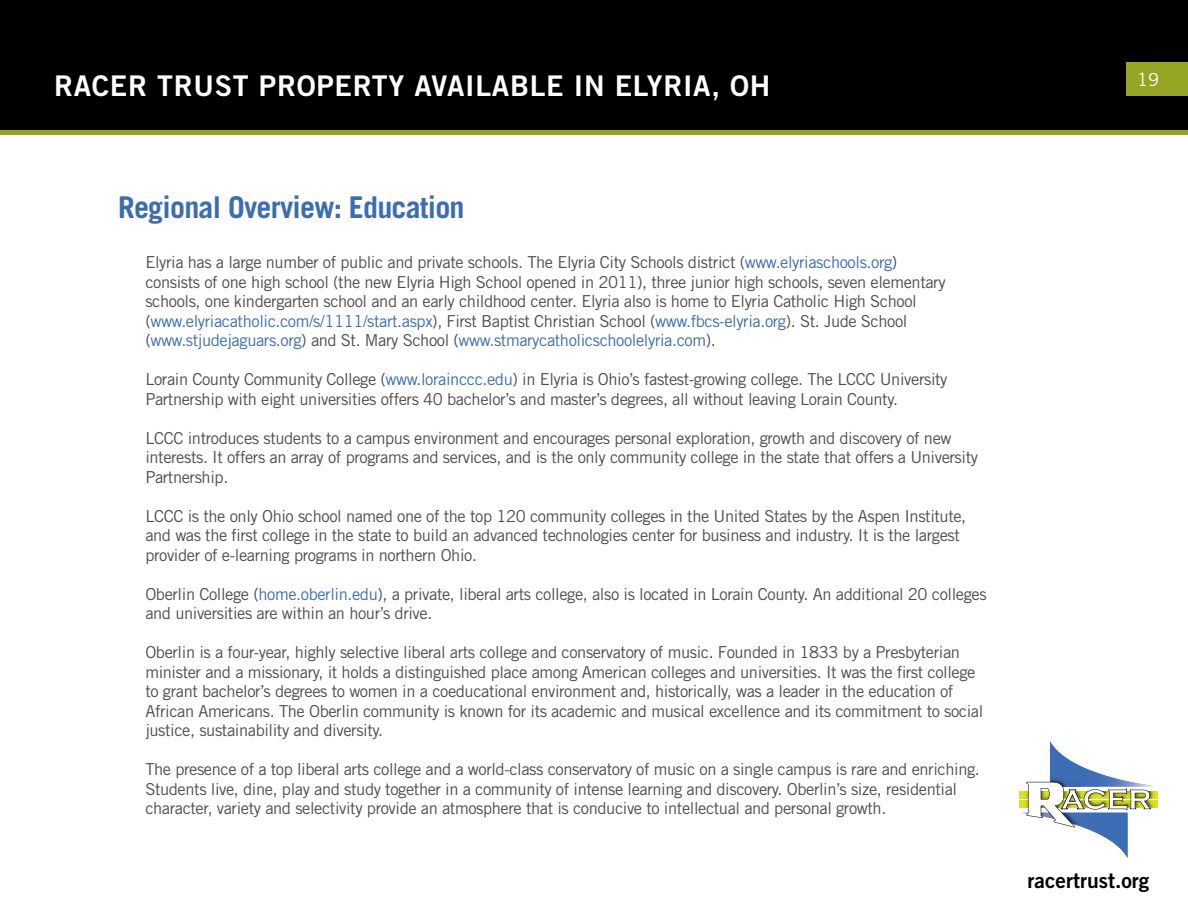
<style>
.page{position:relative;width:1188px;height:918px;background:#fff}
.page>*{position:absolute;margin:0;border:0;box-sizing:border-box;transform-origin:0 0}
.t1{font:700 30px "Trade Gothic LT Std";letter-spacing:-.025em;color:#3c6db1}
.t2{font:28.5px "Trade Gothic LT Std Bd 2";letter-spacing:.025em;color:#fff}
.t3{font:21px "Trade Gothic LT Std Bd 2";color:#000}
.t4{font:18px "Trade Gothic LT Std";color:#fff}
.t5{font:16.5px/19.5px "Trade Gothic LT Std";letter-spacing:-.025em;color:#4d4d4f}
.s1{color:#3c6db1}
</style>
<div class="page">
<div style="left:1px;top:1px;width:1186px;height:131px;background:#000"></div>
<div style="left:0;top:0;width:1188px;height:133px;border:2px solid #000"></div>
<div style="left:1126px;top:62px;width:62px;height:34px;background:#96a424"></div>
<div style="left:0;top:130px;width:1188px;height:5px;background:#96a424"></div>
<div style="left:1019px;top:791px;width:139px;height:7px;background:#dbe120"></div>
<div style="left:1019px;top:801px;width:139px;height:7px;background:#dbe120"></div>
<svg style="left:1021px;top:741px;width:137px;height:117px"></svg>
<h2 class="t2" style="left:54px;top:68px;width:718px">RACER TRUST PROPERTY AVAILABLE IN ELYRIA, OH</h2>
<h1 class="t1" style="left:118px;top:189px;width:348px">Regional Overview: Education</h1>
<p class="t5" style="left:145px;top:253px;width:802px">Elyria has a large number of public and private schools. The Elyria City Schools district (<span class="s1">www.elyriaschools.org</span>) consists of one high school (the new Elyria High School opened in 2011), three junior high schools, seven elementary schools, one kindergarten school and an early childhood center. Elyria also is home to Elyria Catholic High School (<span class="s1">www.elyriacatholic.com/s/1111/start.aspx</span>), First Baptist Christian School (<span class="s1">www.fbcs-elyria.org</span>). St. Jude School (<span class="s1">www.stjudejaguars.org</span>) and St. Mary School (<span class="s1">www.stmarycatholicschoolelyria.com</span>).</p>
<p class="t5" style="left:145px;top:370px;width:804px">Lorain County Community College (<span class="s1">www.lorainccc.edu</span>) in Elyria is Ohio’s fastest-growing college. The LCCC University<br>Partnership with eight universities offers 40 bachelor’s and master’s degrees, all without leaving Lorain County.</p>
<p class="t5" style="left:145px;top:428px;width:834px">LCCC introduces students to a campus environment and encourages personal exploration, growth and discovery of new interests. It offers an array of programs and services, and is the only community college in the state that offers a University<br>Partnership.</p>
<p class="t5" style="left:145px;top:506px;width:822px">LCCC is the only Ohio school named one of the top 120 community colleges in the United States by the Aspen Institute, and was the first college in the state to build an advanced technologies center for business and industry. It is the largest provider of e-learning programs in northern Ohio.</p>
<p class="t5" style="left:145px;top:584px;width:843px">Oberlin College (<span class="s1">home.oberlin.edu</span>), a private, liberal arts college, also is located in Lorain County. An additional 20 colleges and universities are within an hour’s drive.</p>
<p class="t5" style="left:145px;top:643px;width:840px">Oberlin is a four-year, highly selective liberal arts college and conservatory of music. Founded in 1833 by a Presbyterian minister and a missionary, it holds a distinguished place among American colleges and universities. It was the first college to grant bachelor’s degrees to women in a coeducational environment and, historically, was a leader in the education of African Americans. The Oberlin community is known for its academic and musical excellence and its commitment to social justice, sustainability and diversity.</p>
<p class="t5" style="left:145px;top:760px;width:836px">The presence of a top liberal arts college and a world-class conservatory of music on a single campus is rare and enriching.<br>Students live, dine, play and study together in a community of intense learning and discovery. Oberlin’s size, residential character, variety and selectivity provide an atmosphere that is conducive to intellectual and personal growth.</p>
<p class="t4" style="left:1137px;top:68px;width:23px">19</p>
<p class="t3" style="left:1028px;top:867px;width:123px">racertrust.org</p>
</div>
